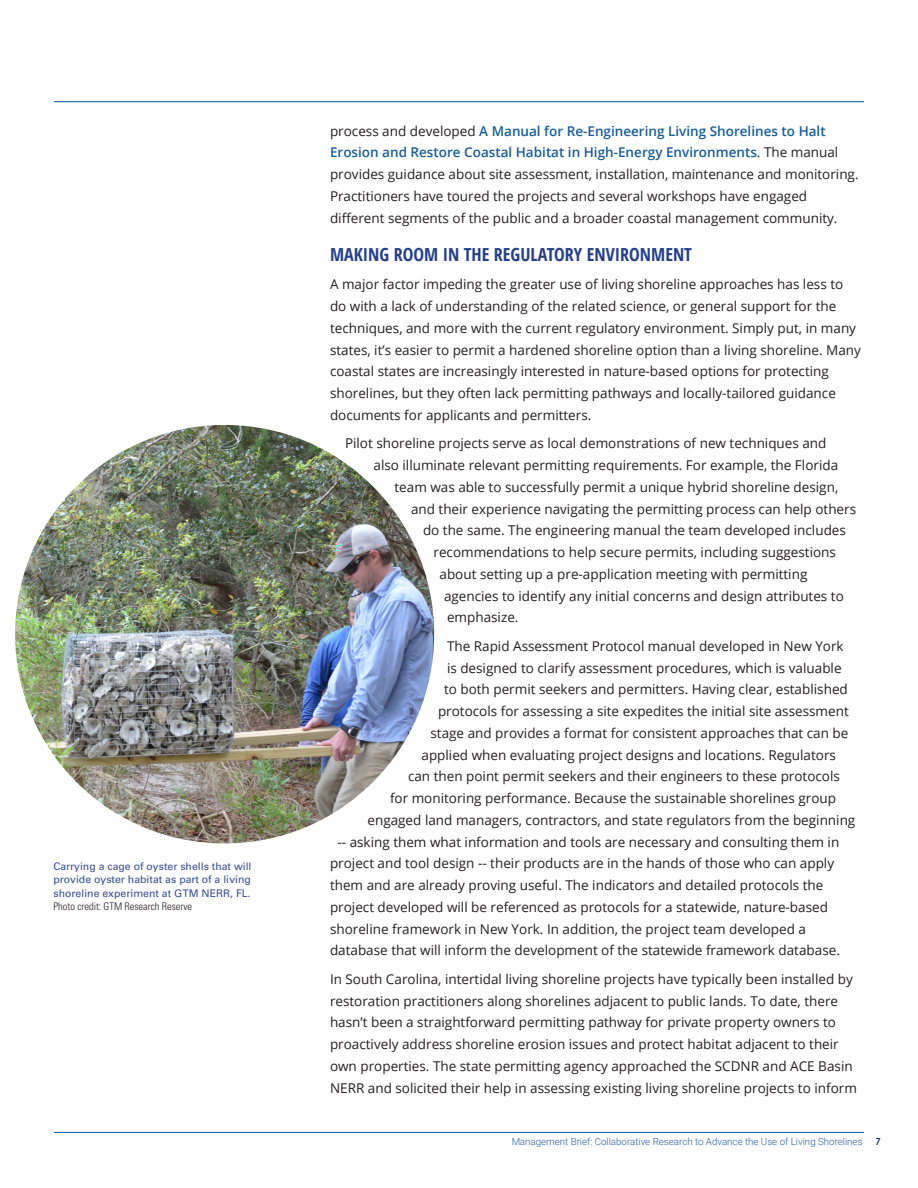
<style>
.page{position:relative;width:918px;height:1188px;background:#fff}
.page>*{position:absolute;margin:0;border:0;box-sizing:border-box;transform-origin:0 0}
.t1{font:700 18px "Open Sans Condensed";color:#253f8e}
.t2{font:13.5px/21.8px "Open Sans";color:#231f20}
.t3{font:10.5px/13.5px "Univers LT Std";color:#354d96;text-align:justify}
.t4{font:300 condensed 10.5px "Univers LT Std";color:#231f20}
.t5{font:300 9.75px "Roboto";color:#235fab}
.t6{font:500 9.75px "Roboto";color:#002d5e}
.s1{font-weight:600;color:#175d9e}
</style>
<div class="page">
<hr style="left:54px;top:1132px;width:810px;height:1px;background:#0155a5">
<hr style="left:54px;top:101px;width:810px;height:1px;background:#0155a5">
<img style="left:15px;top:425px;width:419px;height:418px;border-radius:209px">
<p class="t3" style="left:53px;top:859px;width:200px">Carrying a cage of oyster shells that will provide oyster habitat as part of a living shoreline experiment at GTM NERR, FL.</p>
<p class="t4" style="left:53px;top:900px;width:140px">Photo credit: GTM Research Reserve</p>
<p class="t2" style="left:330px;top:119px;width:530px">process and developed <span class="s1">A Manual for Re-Engineering Living Shorelines to Halt Erosion and Restore Coastal Habitat in High-Energy Environments</span>. The manual provides guidance about site assessment, installation, maintenance and monitoring.<br>Practitioners have toured the projects and several workshops have engaged different segments of the public and a broader coastal management community.</p>
<p class="t1" style="left:330px;top:242px;width:364px">MAKING ROOM IN THE REGULATORY ENVIRONMENT</p>
<p class="t2" style="left:330px;top:273px;width:532px">A major factor impeding the greater use of living shoreline approaches has less to do with a lack of understanding of the related science, or general support for the techniques, and more with the current regulatory environment. Simply put, in many states, it’s easier to permit a hardened shoreline option than a living shoreline. Many coastal states are increasingly interested in nature-based options for protecting shorelines, but they often lack permitting pathways and locally-tailored guidance documents for applicants and permitters.</p>
<p class="t2" style="left:345px;top:432px;width:483px">Pilot shoreline projects serve as local demonstrations of new techniques and</p>
<p class="t2" style="left:374px;top:454px;width:466px">also illuminate relevant permitting requirements. For example, the Florida</p>
<p class="t2" style="left:394px;top:476px;width:445px">team was able to successfully permit a unique hybrid shoreline design,</p>
<p class="t2" style="left:411px;top:497px;width:447px">and their experience navigating the permitting process can help others</p>
<p class="t2" style="left:423px;top:519px;width:424px">do the same. The engineering manual the team developed includes</p>
<p class="t2" style="left:434px;top:541px;width:404px">recommendations to help secure permits, including suggestions</p>
<p class="t2" style="left:440px;top:563px;width:369px">about setting up a pre-application meeting with permitting</p>
<p class="t2" style="left:444px;top:584px;width:401px">agencies to identify any initial concerns and design attributes to</p>
<p class="t2" style="left:447px;top:606px;width:73px">emphasize.</p>
<p class="t2" style="left:447px;top:635px;width:398px">The Rapid Assessment Protocol manual developed in New York</p>
<p class="t2" style="left:447px;top:656px;width:396px">is designed to clarify assessment procedures, which is valuable</p>
<p class="t2" style="left:444px;top:678px;width:405px">to both permit seekers and permitters. Having clear, established</p>
<p class="t2" style="left:438px;top:700px;width:412px">protocols for assessing a site expedites the initial site assessment</p>
<p class="t2" style="left:430px;top:722px;width:419px">stage and provides a format for consistent approaches that can be</p>
<p class="t2" style="left:422px;top:743px;width:416px">applied when evaluating project designs and locations. Regulators</p>
<p class="t2" style="left:408px;top:765px;width:433px">can then point permit seekers and their engineers to these protocols</p>
<p class="t2" style="left:390px;top:787px;width:448px">for monitoring performance. Because the sustainable shorelines group</p>
<p class="t2" style="left:368px;top:809px;width:489px">engaged land managers, contractors, and state regulators from the beginning</p>
<p class="t2" style="left:338px;top:830px;width:503px">-- asking them what information and tools are necessary and consulting them in</p>
<p class="t2" style="left:330px;top:852px;width:506px">project and tool design -- their products are in the hands of those who can apply</p>
<p class="t2" style="left:330px;top:874px;width:495px">them and are already proving useful. The indicators and detailed protocols the</p>
<p class="t2" style="left:330px;top:896px;width:500px">project developed will be referenced as protocols for a statewide, nature-based</p>
<p class="t2" style="left:330px;top:917px;width:478px">shoreline framework in New York. In addition, the project team developed a</p>
<p class="t2" style="left:330px;top:939px;width:511px">database that will inform the development of the statewide framework database.</p>
<p class="t2" style="left:330px;top:968px;width:528px">In South Carolina, intertidal living shoreline projects have typically been installed by restoration practitioners along shorelines adjacent to public lands. To date, there hasn’t been a straightforward permitting pathway for private property owners to proactively address shoreline erosion issues and protect habitat adjacent to their own properties. The state permitting agency approached the SCDNR and ACE Basin NERR and solicited their help in assessing existing living shoreline projects to inform</p>
<p class="t5" style="left:511px;top:1134px;width:353px">Management Brief: Collaborative Research to Advance the Use of Living Shorelines</p>
<p class="t6" style="left:876px;top:1135px;width:7px">7</p>
</div>
